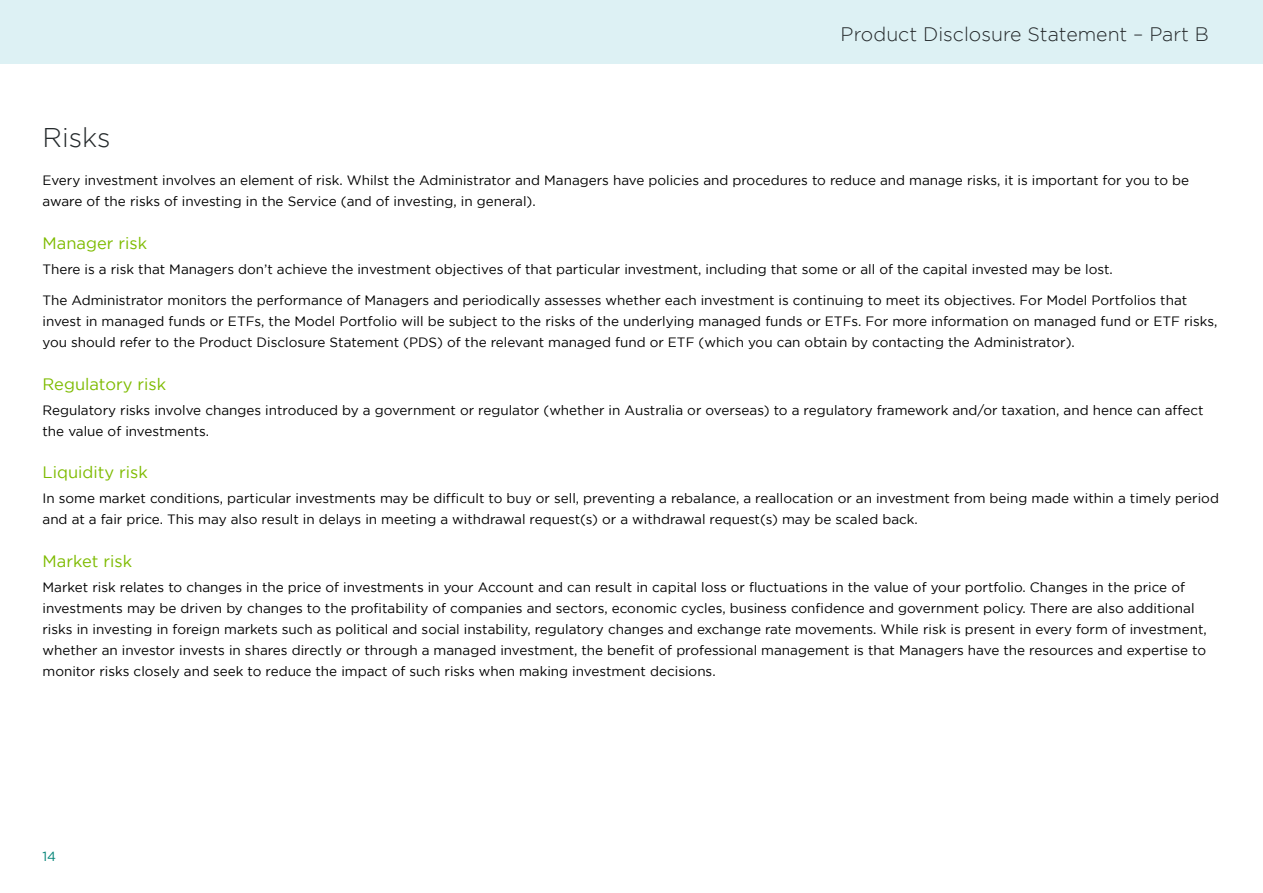
<style>
.page{position:relative;width:1263px;height:893px;background:#fff}
.page>*{position:absolute;margin:0;border:0;box-sizing:border-box;transform-origin:0 0}
.t1{font:300 27px "Gotham";color:#23282a}
.t2{font:300 19.5px "Gotham";color:#23282a}
.t3{font:16.5px "Gotham";color:#7ebb00}
.t4{font:13.5px/21px "Gotham";color:#000}
.t5{font:13.2px "Gotham";color:#008376}
</style>
<div class="page">
<div style="left:0;top:0;width:1263px;height:64px;background:#ddf1f4"></div>
<h2 class="t2" style="left:841px;top:23px;width:370px">Product Disclosure Statement – Part B</h2>
<h1 class="t1" style="left:43px;top:123px;width:70px">Risks</h1>
<p class="t4" style="left:43px;top:170px;width:1148px">Every investment involves an element of risk. Whilst the Administrator and Managers have policies and procedures to reduce and manage risks, it is important for you to be aware of the risks of investing in the Service (and of investing, in general).</p>
<p class="t3" style="left:43px;top:234px;width:106px">Manager risk</p>
<p class="t4" style="left:43px;top:258px;width:1072px">There is a risk that Managers don’t achieve the investment objectives of that particular investment, including that some or all of the capital invested may be lost.</p>
<p class="t4" style="left:43px;top:290px;width:1176px">The Administrator monitors the performance of Managers and periodically assesses whether each investment is continuing to meet its objectives. For Model Portfolios that invest in managed funds or ETFs, the Model Portfolio will be subject to the risks of the underlying managed funds or ETFs. For more information on managed fund or ETF risks, you should refer to the Product Disclosure Statement (PDS) of the relevant managed fund or ETF (which you can obtain by contacting the Administrator).</p>
<p class="t3" style="left:43px;top:375px;width:125px">Regulatory risk</p>
<p class="t4" style="left:43px;top:399px;width:1162px">Regulatory risks involve changes introduced by a government or regulator (whether in Australia or overseas) to a regulatory framework and/or taxation, and hence can affect the value of investments.</p>
<p class="t3" style="left:43px;top:463px;width:107px">Liquidity risk</p>
<p class="t4" style="left:43px;top:488px;width:1178px">In some market conditions, particular investments may be difficult to buy or sell, preventing a rebalance, a reallocation or an investment from being made within a timely period and at a fair price. This may also result in delays in meeting a withdrawal request(s) or a withdrawal request(s) may be scaled back.</p>
<p class="t3" style="left:43px;top:552px;width:91px">Market risk</p>
<p class="t4" style="left:43px;top:576px;width:1166px">Market risk relates to changes in the price of investments in your Account and can result in capital loss or fluctuations in the value of your portfolio. Changes in the price of investments may be driven by changes to the profitability of companies and sectors, economic cycles, business confidence and government policy. There are also additional risks in investing in foreign markets such as political and social instability, regulatory changes and exchange rate movements. While risk is present in every form of investment, whether an investor invests in shares directly or through a managed investment, the benefit of professional management is that Managers have the resources and expertise to monitor risks closely and seek to reduce the impact of such risks when making investment decisions.</p>
<p class="t5" style="left:43px;top:849px;width:15px">14</p>
</div>
